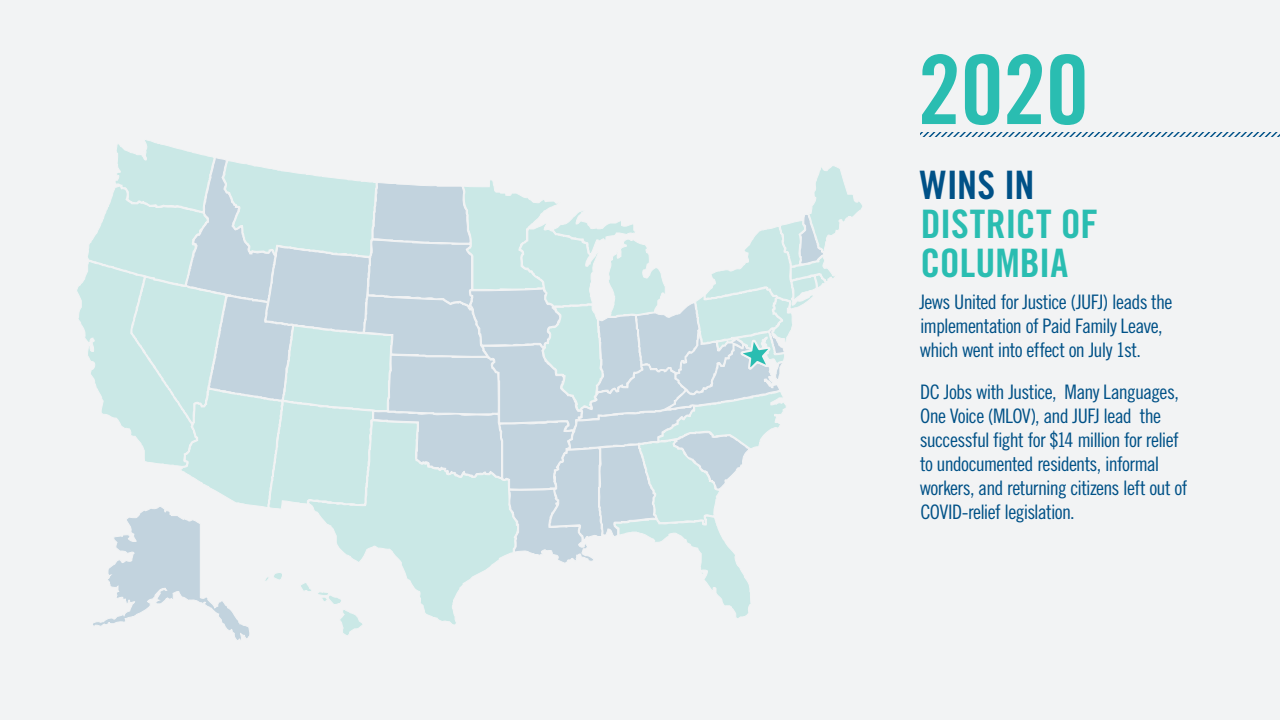
<style>
.page{position:relative;width:1280px;height:720px;background:#f2f3f4}
.page>*{position:absolute;margin:0;border:0;box-sizing:border-box;transform-origin:0 0}
.t1{font:95.6px "Trade Gothic LT Std Bd Cn 20";color:#2abdb1}
.t2{font:39.2px/39px "Trade Gothic LT Std Bd Cn 20";letter-spacing:-.005em;color:#2abdb1}
.t3{font:39.2px "Trade Gothic LT Std Bd Cn 20";letter-spacing:-.005em;color:#005187}
.t4{font:20px/24px "Trade Gothic LT Std Cn 18";letter-spacing:-.035em;color:#005187}
</style>
<div class="page">
<svg style="left:920px;top:133px;width:360px;height:4px"></svg>
<svg style="left:77px;top:140px;width:785px;height:500px"></svg>
<h1 class="t1" style="left:918px;top:32px;width:173px">2020</h1>
<h2 class="t3" style="left:920px;top:161px;width:116px">WINS IN</h2>
<h2 class="t2" style="left:920px;top:204px;width:179px">DISTRICT OF<br>COLUMBIA</h2>
<p class="t4" style="left:919px;top:290px;width:255px">Jews United for Justice (JUFJ) leads the implementation of Paid Family Leave, which went into effect on July 1st.</p>
<p class="t4" style="left:920px;top:380px;width:269px">DC Jobs with Justice, Many Languages, One Voice (MLOV), and JUFJ lead the successful fight for $14 million for relief to undocumented residents, informal workers, and returning citizens left out of COVID-relief legislation.</p>
</div>
